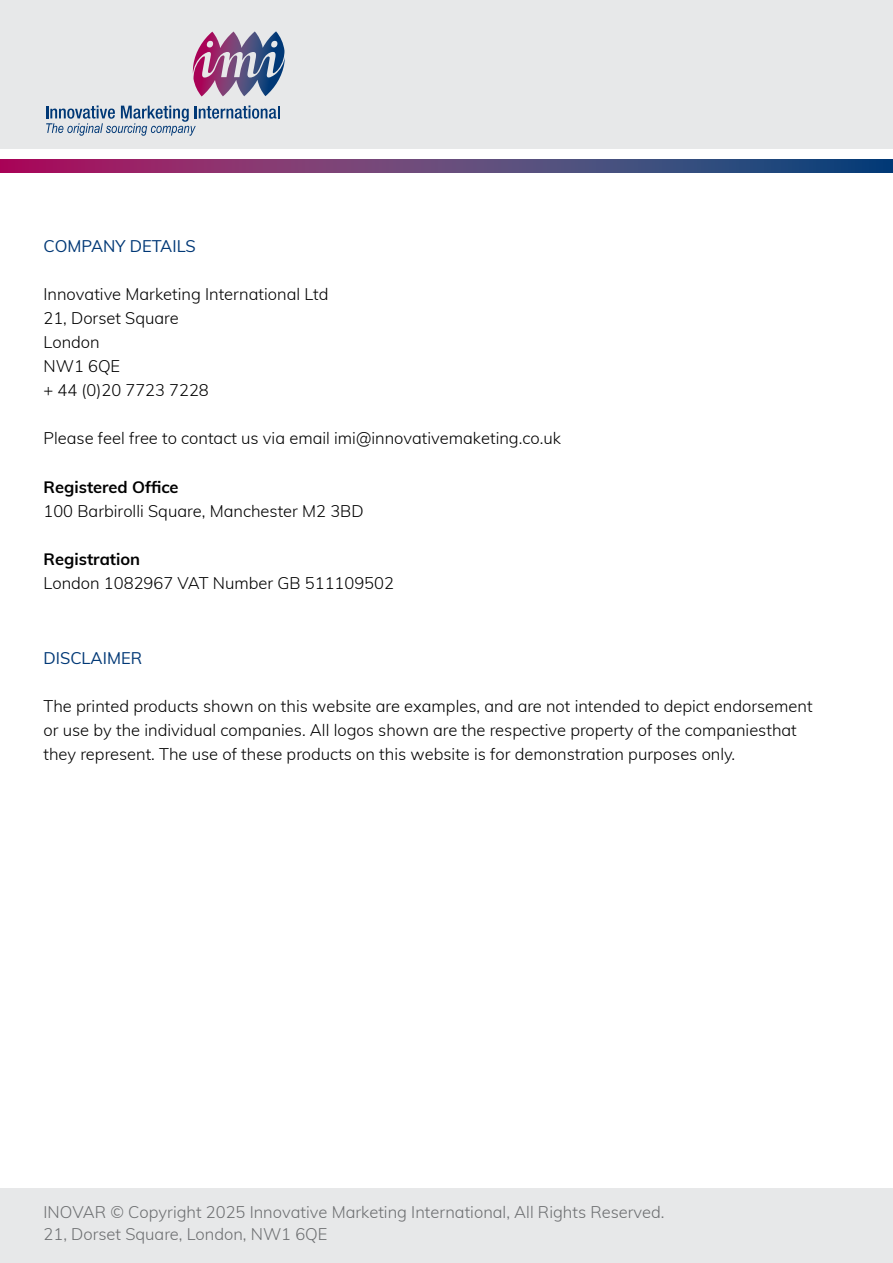
<style>
.page{position:relative;width:893px;height:1263px;background:#fff}
.page>*{position:absolute;margin:0;border:0;box-sizing:border-box;transform-origin:0 0}
.t1{font:300 16.5px/24px "Muli";color:#000}
.t2{font:300 16.5px/21.8px "Muli";color:#6d6f71}
.t3{font:700 16.5px "Muli";color:#000}
.t4{font:16.5px "Muli";color:#003876}
</style>
<div class="page">
<div style="left:0;top:0;width:893px;height:148px;background:#e7e8e9"></div>
<div style="left:0;top:1189px;width:893px;height:74px;background:#e7e8e9"></div>
<svg style="left:0;top:160px;width:893px;height:13px;background:#623d75"></svg>
<svg style="left:193px;top:31px;width:92px;height:65px"></svg>
<svg style="left:46px;top:105px;width:234px;height:31px"></svg>
<p class="t4" style="left:44px;top:234px;width:154px">COMPANY DETAILS</p>
<p class="t1" style="left:44px;top:282px;width:287px">Innovative Marketing International Ltd<br>21, Dorset Square<br>London<br>NW1 6QE<br>+ 44 (0)20 7723 7228</p>
<p class="t1" style="left:44px;top:426px;width:519px">Please feel free to contact us via email imi@innovativemaketing.co.uk</p>
<p class="t3" style="left:44px;top:474px;width:137px">Registered Office</p>
<p class="t1" style="left:44px;top:498px;width:322px">100 Barbirolli Square, Manchester M2 3BD</p>
<p class="t3" style="left:44px;top:546px;width:98px">Registration</p>
<p class="t1" style="left:44px;top:570px;width:352px">London 1082967 VAT Number GB 511109502</p>
<p class="t4" style="left:44px;top:646px;width:100px">DISCLAIMER</p>
<p class="t1" style="left:44px;top:693px;width:771px">The printed products shown on this website are examples, and are not intended to depict endorsement or use by the individual companies. All logos shown are the respective property of the companiesthat they represent. The use of these products on this website is for demonstration purposes only.</p>
<p class="t2" style="left:44px;top:1200px;width:622px">INOVAR © Copyright 2025 Innovative Marketing International, All Rights Reserved.<br>21, Dorset Square, London, NW1 6QE</p>
</div>
